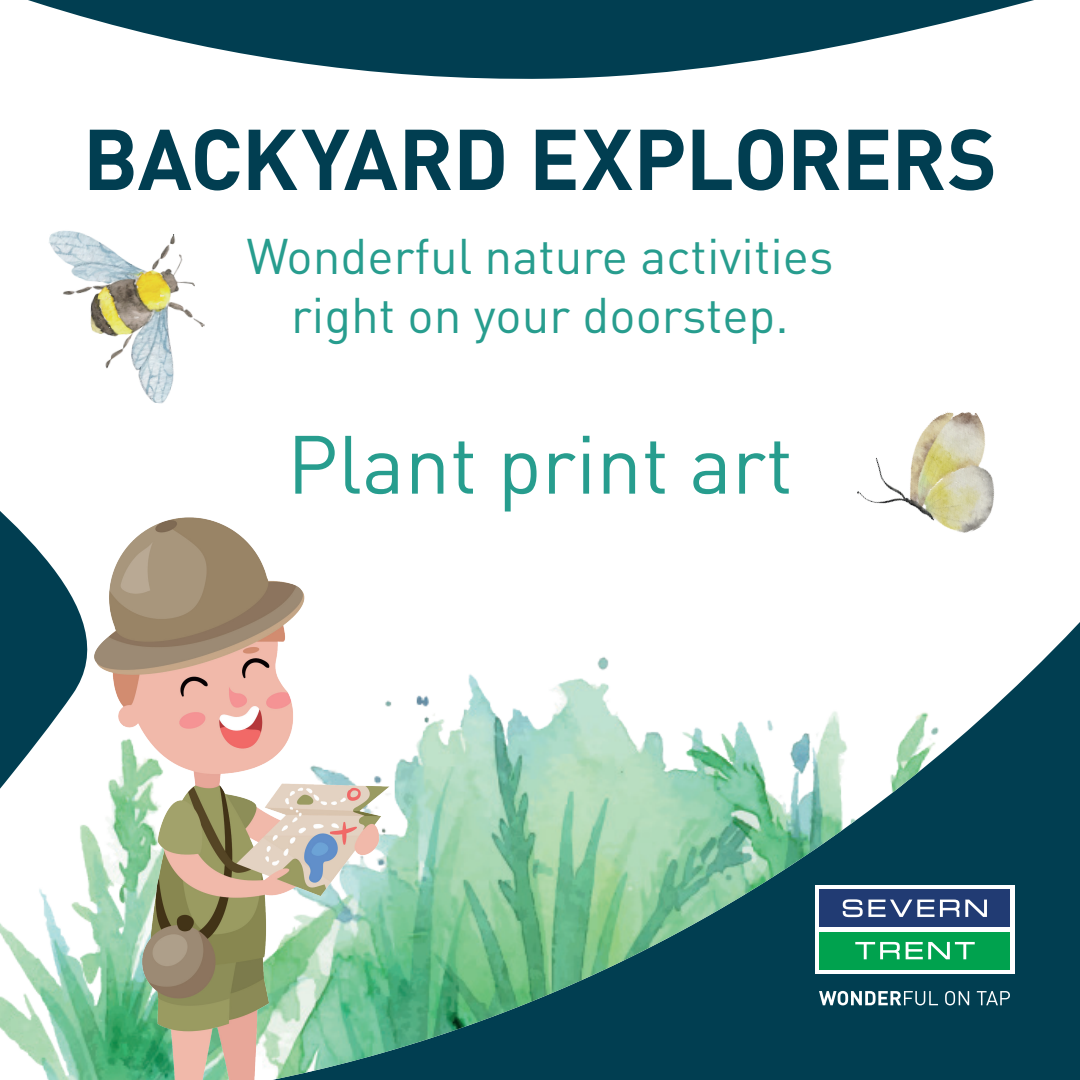
<style>
.page{position:relative;width:1080px;height:1080px;background:#fff}
.page>*{position:absolute;margin:0;border:0;box-sizing:border-box;transform-origin:0 0}
.t1{font:700 84.7px "DINOT";letter-spacing:-.01em;color:#013e51}
.t2{font:81.2px "DINOT";color:#279d8e}
.t3{font:49.4px/59.3px "DINOT";color:#279d8e;text-align:center}
</style>
<div class="page">
<img style="left:28px;top:0;width:1052px;height:1080px">
<img style="left:45px;top:222px;width:168px;height:185px">
<img style="left:844px;top:400px;width:181px;height:171px">
<img style="left:0;top:433px;width:517px;height:647px">
<div style="left:815px;top:885px;width:200px;height:89px;background:#fff"></div>
<div style="left:820px;top:889px;width:190px;height:38px;background:#213b73"></div>
<div style="left:820px;top:932px;width:190px;height:37px;background:#00a24e"></div>
<svg style="left:843px;top:899px;width:144px;height:18px"></svg>
<svg style="left:855px;top:942px;width:45px;height:17px"></svg>
<svg style="left:906px;top:942px;width:69px;height:17px"></svg>
<svg style="left:819px;top:991px;width:119px;height:14px"></svg>
<svg style="left:945px;top:991px;width:24px;height:14px"></svg>
<svg style="left:977px;top:991px;width:33px;height:14px"></svg>
<h1 class="t1" style="left:83px;top:104px;width:916px">BACKYARD EXPLORERS</h1>
<p class="t3" style="left:246px;top:226px;width:589px">Wonderful nature activities right on your doorstep.</p>
<h2 class="t2" style="left:287px;top:414px;width:508px">Plant print art</h2>
</div>
